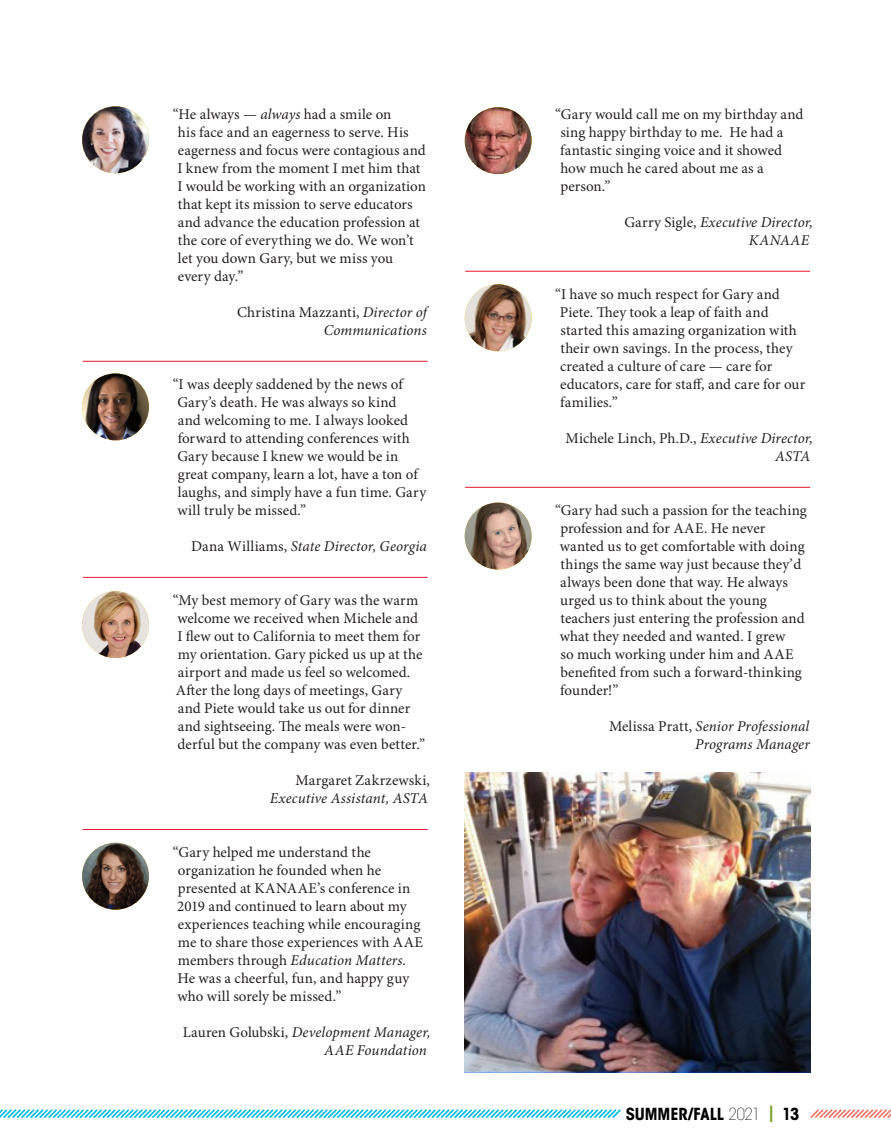
<style>
.page{position:relative;width:891px;height:1148px;background:#fff}
.page>*{position:absolute;margin:0;border:0;box-sizing:border-box;transform-origin:0 0}
.t1{font:700 condensed 16.5px "ITC Avant Garde Std";letter-spacing:-.005em;color:#000}
.Body_Text{font:15px/18px "Minion Pro";letter-spacing:.005em;color:#231f20}
.Body_Text-2{font:italic 15px/18px "Minion Pro";letter-spacing:.005em;color:#231f20;text-align:right}
.s1{font-style:italic}
.s2{font-style:normal}
.s3{font-weight:200}
.s4{color:#78a22d}
</style>
<div class="page">
<img style="left:82px;top:106px;width:67px;height:67px;border-radius:33px">
<img style="left:82px;top:373px;width:67px;height:67px;border-radius:33px">
<img style="left:82px;top:591px;width:67px;height:67px;border-radius:33px">
<img style="left:465px;top:284px;width:67px;height:67px;border-radius:33px">
<img style="left:465px;top:502px;width:67px;height:67px;border-radius:33px">
<img style="left:465px;top:107px;width:67px;height:67px;border-radius:33px">
<img style="left:82px;top:842px;width:67px;height:67px;border-radius:33px">
<hr style="left:83px;top:361px;width:345px;height:1px;background:#e51836">
<hr style="left:83px;top:577px;width:345px;height:1px;background:#e51836">
<hr style="left:83px;top:829px;width:345px;height:1px;background:#e51836">
<hr style="left:465px;top:271px;width:345px;height:1px;background:#e51836">
<hr style="left:465px;top:487px;width:345px;height:1px;background:#e51836">
<img style="left:465px;top:772px;width:345px;height:300px">
<svg style="left:810px;top:1109px;width:81px;height:9px"></svg>
<svg style="left:0;top:1109px;width:621px;height:10px"></svg>
<p class="Body_Text" style="left:177px;top:105px;width:250px;text-indent:-5px">“He always — <span class="s1">always</span> had a smile on<br>his face and an eagerness to serve. His eagerness and focus were contagious and I knew from the moment I met him that I would be working with an organization that kept its mission to serve educators and advance the education profession at the core of everything we do. We won’t let you down Gary, but we miss you every day.”</p>
<p class="Body_Text-2" style="left:237px;top:303px;width:191px"><span class="s2">Christina Mazzanti,</span> Director of<br>Communications</p>
<p class="Body_Text" style="left:177px;top:375px;width:250px;text-indent:-5px">“I was deeply saddened by the news of Gary’s death. He was always so kind<br>and welcoming to me. I always looked forward to attending conferences with Gary because I knew we would be in great company, learn a lot, have a ton of laughs, and simply have a fun time. Gary will truly be missed.”</p>
<p class="Body_Text-2" style="left:191px;top:537px;width:237px"><span class="s2">Dana Williams,</span> State Director, Georgia</p>
<p class="Body_Text" style="left:173px;top:591px;width:254px">“My best memory of Gary was the warm welcome we received when Michele and<br>I flew out to California to meet them for my orientation. Gary picked us up at the airport and made us feel so welcomed.<br>After the long days of meetings, Gary and Piete would take us out for dinner and sightseeing. The meals were won&shy;derful but the company was even better.”</p>
<p class="Body_Text-2" style="left:270px;top:771px;width:161px"><span class="s2">Margaret Zakrzewski,<br></span>Executive Assistant, ASTA</p>
<p class="Body_Text" style="left:173px;top:843px;width:252px">“Gary helped me understand the organization he founded when he presented at KANAAE’s conference in 2019 and continued to learn about my experiences teaching while encouraging me to share those experiences with AAE members through <span class="s1">Education Matters</span>.<br>He was a cheerful, fun, and happy guy who will sorely be missed.”</p>
<p class="Body_Text-2" style="left:183px;top:1023px;width:249px"><span class="s2">Lauren Golubski,</span> Development Manager,<br>AAE Foundation</p>
<p class="Body_Text" style="left:560px;top:105px;width:245px;text-indent:-5px">“Gary would call me on my birthday and sing happy birthday to me. He had a fantastic singing voice and it showed how much he cared about me as a person.”</p>
<p class="Body_Text-2" style="left:624px;top:213px;width:190px"><span class="s2">Garry Sigle,</span> Executive Director,<br>KANAAE</p>
<p class="Body_Text" style="left:560px;top:285px;width:247px;text-indent:-5px">“I have so much respect for Gary and Piete. They took a leap of faith and started this amazing organization with their own savings. In the process, they created a culture of care — care for educators, care for staff, and care for our families.”</p>
<p class="Body_Text-2" style="left:566px;top:429px;width:249px"><span class="s2">Michele Linch, Ph.D.,</span> Executive Director,<br>ASTA</p>
<p class="Body_Text" style="left:560px;top:501px;width:249px;text-indent:-5px">“Gary had such a passion for the teaching profession and for AAE. He never wanted us to get comfortable with doing things the same way just because they’d always been done that way. He always urged us to think about the young teachers just entering the profession and what they needed and wanted. I grew<br>so much working under him and AAE benefited from such a forward-thinking founder!”</p>
<p class="Body_Text-2" style="left:609px;top:717px;width:202px"><span class="s2">Melissa Pratt,</span> Senior Professional<br>Programs Manager</p>
<p class="t1" style="left:626px;top:1103px;width:175px">SUMMER/FALL <span class="s3">2021</span> <span class="s4">|</span> 13</p>
</div>
